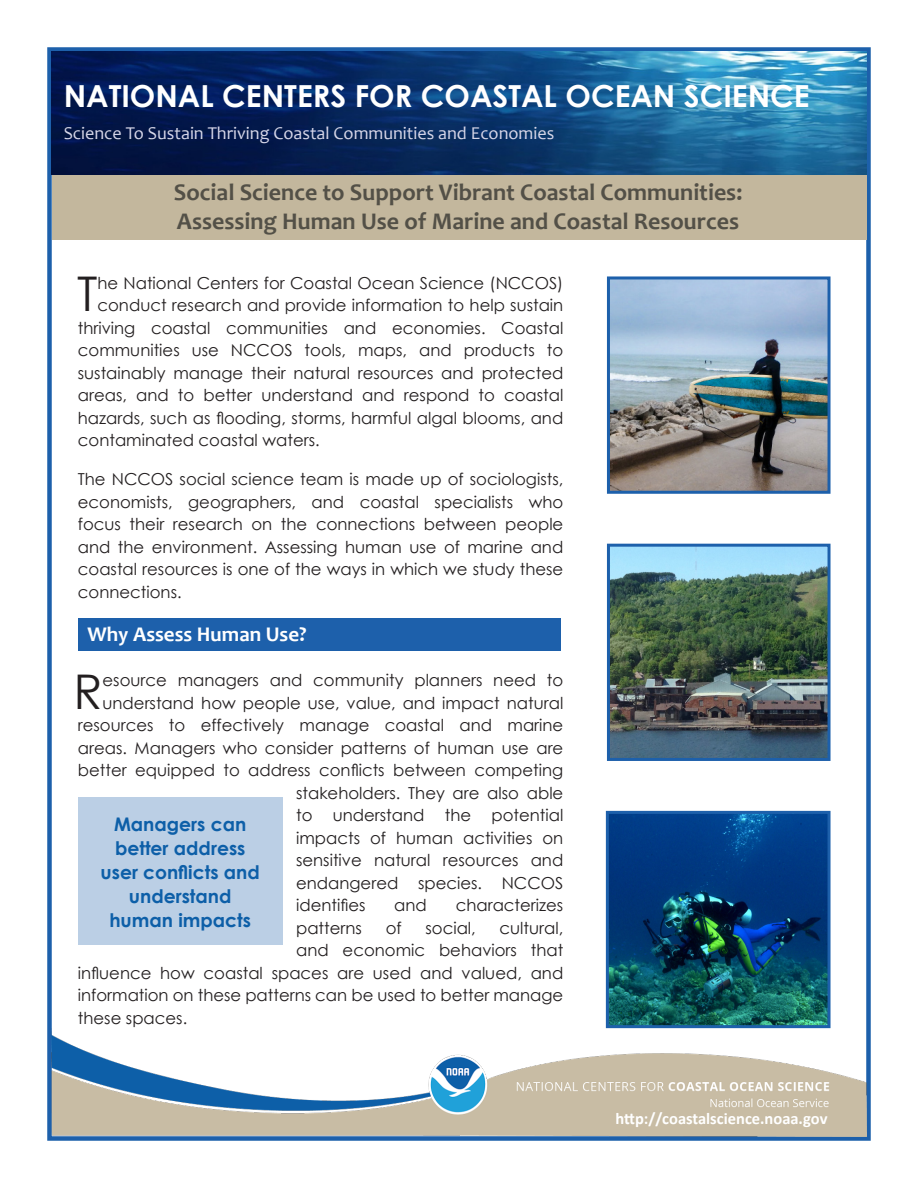
<style>
.page{position:relative;width:918px;height:1188px;background:#fff}
.page>*{position:absolute;margin:0;border:0;box-sizing:border-box;transform-origin:0 0}
.Body_copy2{font:47.85px "Century Gothic";color:#231f20}
.t1{font:700 30.3px "Century Gothic";color:#fff}
.t2{font:700 24px "Candara";color:#535047}
.t3{font:700 21px "Candara";color:#fff}
.Body_copy{font:700 18.75px/24px "Century Gothic";color:#0d5fa8;text-align:center}
.t4{font:18.15px "Candara";color:#d6d6e8}
.Body_copy2-2{font:16.5px/22.5px "Century Gothic";color:#231f20;text-align:justify}
.t5{font:700 16.5px "Calibri";color:#fff}
</style>
<div class="page">
<div style="left:47px;top:47px;width:824px;height:1094px;border:4px solid #1d60ab"></div>
<img style="left:52px;top:1028px;width:814px;height:108px">
<div style="left:52px;top:52px;width:814px;height:188px;background:#c3b79d"></div>
<div style="left:78px;top:618px;width:483px;height:32px;background:#1d60ab"></div>
<img style="left:52px;top:52px;width:814px;height:122px">
<img style="left:611px;top:280px;width:216px;height:210px">
<div style="left:607px;top:276px;width:224px;height:218px;border:3px solid #1d60ab"></div>
<img style="left:610px;top:815px;width:217px;height:209px">
<div style="left:606px;top:811px;width:225px;height:217px;border:3px solid #1d60ab"></div>
<img style="left:611px;top:548px;width:216px;height:209px">
<div style="left:607px;top:544px;width:224px;height:217px;border:3px solid #1d60ab"></div>
<div style="left:78px;top:797px;width:205px;height:148px;background:#bbcfe5"></div>
<p class="t1" style="left:64px;top:73px;width:748px">NATIONAL CENTERS FOR COASTAL OCEAN SCIENCE</p>
<p class="t4" style="left:64px;top:122px;width:492px">Science To Sustain Thriving Coastal Communities and Economies</p>
<p class="t2" style="left:174px;top:177px;width:570px">Social Science to Support Vibrant Coastal Communities:</p>
<p class="t2" style="left:177px;top:206px;width:564px">Assessing Human Use of Marine and Coastal Resources</p>
<p class="Body_copy2" style="left:77px;top:261px;width:22px">T</p>
<p class="Body_copy2-2" style="left:97px;top:271px;width:467px">he National Centers for Coastal Ocean Science (NCCOS)</p>
<p class="Body_copy2-2" style="left:97px;top:294px;width:467px">conduct research and provide information to help sustain</p>
<p class="Body_copy2-2" style="left:78px;top:316px;width:487px">thriving coastal communities and economies. Coastal</p>
<p class="Body_copy2-2" style="left:78px;top:339px;width:487px">communities use NCCOS tools, maps, and products to</p>
<p class="Body_copy2-2" style="left:78px;top:361px;width:487px">sustainably manage their natural resources and protected</p>
<p class="Body_copy2-2" style="left:78px;top:384px;width:487px">areas, and to better understand and respond to coastal</p>
<p class="Body_copy2-2" style="left:78px;top:406px;width:487px">hazards, such as flooding, storms, harmful algal blooms, and</p>
<p class="Body_copy2-2" style="left:78px;top:429px;width:243px">contaminated coastal waters.</p>
<p class="Body_copy2-2" style="left:78px;top:468px;width:487px">The NCCOS social science team is made up of sociologists, economists, geographers, and coastal specialists who focus their research on the connections between people and the environment. Assessing human use of marine and coastal resources is one of the ways in which we study these connections.</p>
<p class="t3" style="left:87px;top:621px;width:221px">Why Assess Human Use?</p>
<p class="Body_copy2" style="left:74px;top:658px;width:31px">R</p>
<p class="Body_copy2-2" style="left:103px;top:669px;width:462px">esource managers and community planners need to</p>
<p class="Body_copy2-2" style="left:103px;top:691px;width:462px">understand how people use, value, and impact natural</p>
<p class="Body_copy2-2" style="left:78px;top:714px;width:487px">resources to effectively manage coastal and marine</p>
<p class="Body_copy2-2" style="left:78px;top:736px;width:487px">areas. Managers who consider patterns of human use are</p>
<p class="Body_copy2-2" style="left:78px;top:759px;width:487px">better equipped to address conflicts between competing</p>
<p class="Body_copy2-2" style="left:296px;top:781px;width:269px">stakeholders. They are also able</p>
<p class="Body_copy2-2" style="left:296px;top:804px;width:269px">to understand the potential</p>
<p class="Body_copy2-2" style="left:296px;top:826px;width:269px">impacts of human activities on</p>
<p class="Body_copy2-2" style="left:296px;top:849px;width:269px">sensitive natural resources and</p>
<p class="Body_copy2-2" style="left:296px;top:871px;width:269px">endangered species. NCCOS</p>
<p class="Body_copy2-2" style="left:296px;top:894px;width:71px">identifies</p>
<p class="Body_copy2-2" style="left:394px;top:894px;width:34px">and</p>
<p class="Body_copy2-2" style="left:456px;top:894px;width:109px">characterizes</p>
<p class="Body_copy2-2" style="left:296px;top:916px;width:67px">patterns</p>
<p class="Body_copy2-2" style="left:386px;top:916px;width:17px">of</p>
<p class="Body_copy2-2" style="left:426px;top:916px;width:52px">social,</p>
<p class="Body_copy2-2" style="left:500px;top:916px;width:65px">cultural,</p>
<p class="Body_copy2-2" style="left:296px;top:939px;width:269px">and economic behaviors that</p>
<p class="Body_copy2-2" style="left:78px;top:961px;width:487px">influence how coastal spaces are used and valued, and</p>
<p class="Body_copy2-2" style="left:78px;top:984px;width:487px">information on these patterns can be used to better manage</p>
<p class="Body_copy2-2" style="left:78px;top:1006px;width:111px">these spaces.</p>
<p class="Body_copy" style="left:101px;top:811px;width:161px">Managers can better address user conflicts and understand human impacts</p>
<p class="t5" style="left:616px;top:1107px;width:213px">http://coastalscience.noaa.gov</p>
</div>
